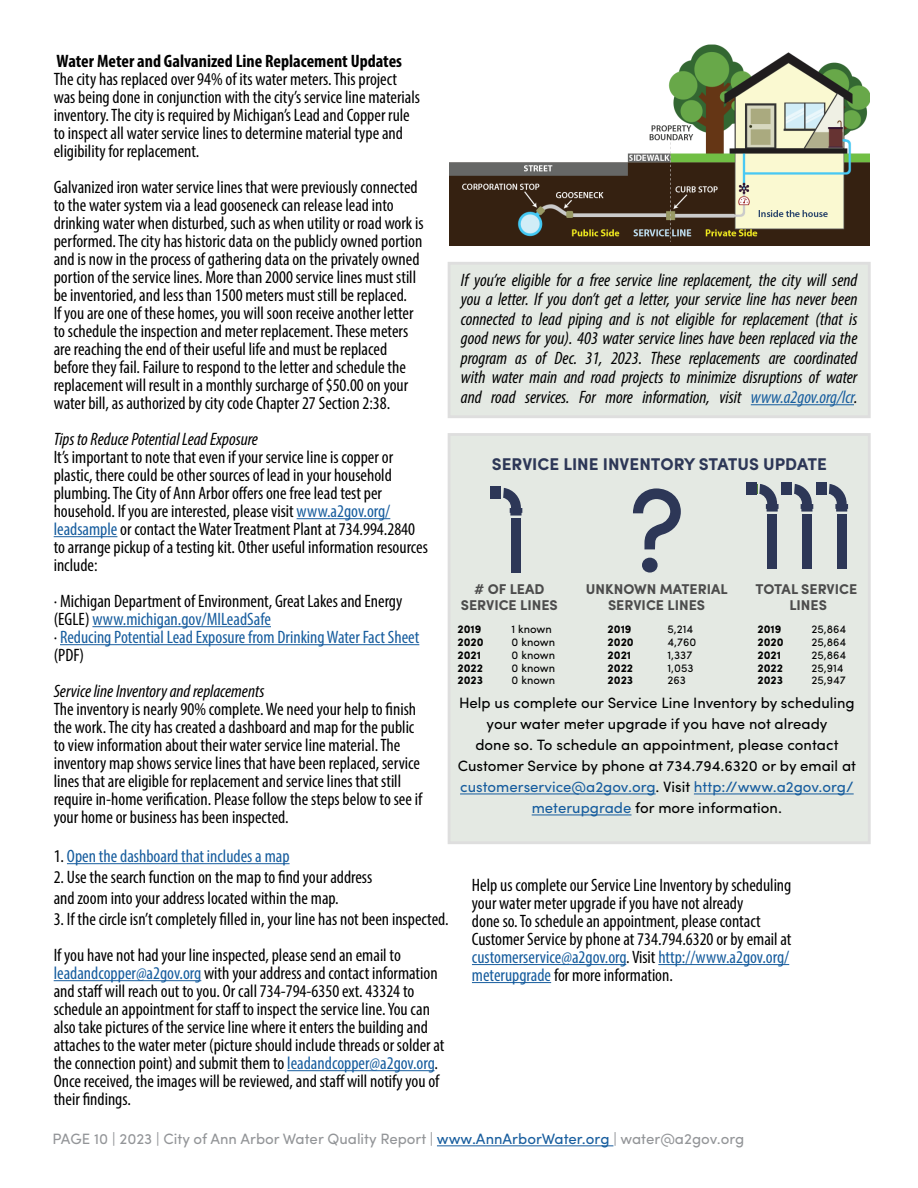
<style>
.page{position:relative;width:918px;height:1188px;background:#fff}
.page>*{position:absolute;margin:0;border:0;box-sizing:border-box;transform-origin:0 0}
.t1{font:119.1px "Sofia Pro";color:#2d3757}
.t2{font:condensed 18px/18px "Myriad Pro";color:#000}
.t3{font:italic condensed 18px/19.5px "Myriad Pro";color:#000;text-align:justify}
.t4{font:condensed 18px/18px "Myriad Pro";color:#175d9e}
.t5{font:700 condensed 18px "Myriad Pro";color:#000}
.t6{font:700 17.1px "Sofia Pro";color:#2d3757}
.t7{font:15px/21px "Sofia Pro";color:#000;text-align:center}
.t8{font:15px "Sofia Pro";color:#939598}
.t9{font:700 14.25px/15.6px "Sofia Pro";color:#4c4c4c;text-align:center}
.t10{font:11.4px "Sofia Pro";color:#000}
.t11{font:700 11.4px "Sofia Pro";color:#000}
.s1{color:#175d9e}
.s2{color:#000}
</style>
<div class="page">
<hr style="left:297px;top:518px;width:93px;height:1px;background:#175d9e">
<hr style="left:54px;top:536px;width:63px;height:1px;background:#175d9e">
<hr style="left:92px;top:626px;width:179px;height:1px;background:#175d9e">
<hr style="left:60px;top:644px;width:359px;height:1px;background:#175d9e">
<hr style="left:67px;top:863px;width:223px;height:1px;background:#175d9e">
<hr style="left:54px;top:980px;width:147px;height:1px;background:#175d9e">
<hr style="left:287px;top:1070px;width:148px;height:1px;background:#175d9e">
<hr style="left:472px;top:964px;width:154px;height:1px;background:#175d9e">
<hr style="left:658px;top:964px;width:131px;height:1px;background:#175d9e">
<hr style="left:472px;top:982px;width:79px;height:1px;background:#175d9e">
<hr style="left:437px;top:1145px;width:176px;height:1px;background:#175d9e">
<img style="left:449px;top:44px;width:420px;height:202px">
<div style="left:448px;top:262px;width:423px;height:156px;background:#e4e9e3"></div>
<hr style="left:751px;top:404px;width:103px;height:1px;background:#175d9e">
<div style="left:448px;top:433px;width:423px;height:411px;background:#e4e9e3"></div>
<hr style="left:460px;top:794px;width:196px;height:1px;background:#175d9e">
<hr style="left:694px;top:794px;width:160px;height:1px;background:#175d9e">
<hr style="left:532px;top:815px;width:100px;height:1px;background:#175d9e">
<div style="left:511px;top:518px;width:10px;height:55px;background:#2d3757"></div>
<div style="left:491px;top:486px;width:10px;height:13px;background:#2d3757"></div>
<svg style="left:503px;top:488px;width:19px;height:28px"></svg>
<div style="left:767px;top:514px;width:10px;height:55px;background:#2d3757"></div>
<div style="left:747px;top:482px;width:10px;height:13px;background:#2d3757"></div>
<svg style="left:759px;top:484px;width:20px;height:28px"></svg>
<div style="left:802px;top:514px;width:10px;height:55px;background:#2d3757"></div>
<div style="left:782px;top:482px;width:10px;height:13px;background:#2d3757"></div>
<svg style="left:794px;top:484px;width:19px;height:28px"></svg>
<div style="left:837px;top:514px;width:10px;height:55px;background:#2d3757"></div>
<div style="left:816px;top:482px;width:11px;height:13px;background:#2d3757"></div>
<svg style="left:829px;top:484px;width:19px;height:28px"></svg>
<p class="t5" style="left:57px;top:50px;width:347px">Water Meter and Galvanized Line Replacement Updates</p>
<p class="t2" style="left:54px;top:70px;width:368px">The city has replaced over 94% of its water meters. This project was being done in conjunction with the city’s service line materials inventory. The city is required by Michigan’s Lead and Copper rule to inspect all water service lines to determine material type and eligibility for replacement.</p>
<p class="t2" style="left:54px;top:178px;width:372px">Galvanized iron water service lines that were previously connected to the water system via a lead gooseneck can release lead into drinking water when disturbed, such as when utility or road work is performed. The city has historic data on the publicly owned portion and is now in the process of gathering data on the privately owned portion of the service lines. More than 2000 service lines must still be inventoried, and less than 1500 meters must still be replaced.<br>If you are one of these homes, you will soon receive another letter to schedule the inspection and meter replacement. These meters are reaching the end of their useful life and must be replaced before they fail. Failure to respond to the letter and schedule the replacement will result in a monthly surcharge of $50.00 on your water bill, as authorized by city code Chapter 27 Section 2:38.</p>
<p class="t3" style="left:54px;top:429px;width:206px">Tips to Reduce Potential Lead Exposure</p>
<p class="t2" style="left:54px;top:448px;width:376px">It’s important to note that even if your service line is copper or plastic, there could be other sources of lead in your household plumbing. The City of Ann Arbor offers one free lead test per household. If you are interested, please visit <span class="s1">www.a2gov.org/ leadsample</span> or contact the Water Treatment Plant at 734.994.2840 to arrange pickup of a testing kit. Other useful information resources include:</p>
<p class="t4" style="left:54px;top:592px;width:367px"><span class="s2">∙ Michigan Department of Environment, Great Lakes and Energy (EGLE)</span> www.michigan.gov/MILeadSafe<br><span class="s2">∙</span> Reducing Potential Lead Exposure from Drinking Water Fact Sheet <span class="s2">(PDF)</span></p>
<p class="t3" style="left:54px;top:681px;width:212px">Service line Inventory and replacements</p>
<p class="t2" style="left:54px;top:700px;width:370px">The inventory is nearly 90% complete. We need your help to finish the work. The city has created a dashboard and map for the public to view information about their water service line material. The inventory map shows service lines that have been replaced, service lines that are eligible for replacement and service lines that still require in-home verification. Please follow the steps below to see if your home or business has been inspected.</p>
<p class="t4" style="left:54px;top:847px;width:237px"><span class="s2">1.</span> Open the dashboard that includes a map</p>
<p class="t2" style="left:54px;top:866px;width:320px;line-height:21px">2. Use the search function on the map to find your address and zoom into your address located within the map.</p>
<p class="t2" style="left:54px;top:901px;width:397px;line-height:36px">3. If the circle isn’t completely filled in, your line has not been inspected.<br>If you have not had your line inspected, please send an email to</p>
<p class="t2" style="left:54px;top:964px;width:392px"><span class="s1">leadandcopper@a2gov.org</span> with your address and contact information and staff will reach out to you. Or call 734-794-6350 ext. 43324 to schedule an appointment for staff to inspect the service line. You can also take pictures of the service line where it enters the building and attaches to the water meter (picture should include threads or solder at the connection point) and submit them to <span class="s1">leadandcopper@a2gov.org</span>.<br>Once received, the images will be reviewed, and staff will notify you of their findings.</p>
<p class="t3" style="left:461px;top:270px;width:398px">If you’re eligible for a free service line replacement, the city will send you a letter. If you don’t get a letter, your service line has never been connected to lead piping and is not eligible for replacement (that is good news for you). 403 water service lines have been replaced via the program as of Dec. 31, 2023. These replacements are coordinated with water main and road projects to minimize disruptions of water and road services. For more information, visit <span class="s1">www.a2gov.org/lcr</span>.</p>
<p class="t6" style="left:492px;top:451px;width:337px">SERVICE LINE INVENTORY STATUS UPDATE</p>
<p class="t9" style="left:474px;top:581px;width:72px"># OF LEAD</p>
<p class="t9" style="left:461px;top:596px;width:99px">SERVICE LINES</p>
<p class="t11" style="left:458px;top:621px;width:25px">2019</p>
<p class="t10" style="left:512px;top:621px;width:42px">1 known</p>
<p class="t11" style="left:458px;top:633px;width:28px">2020</p>
<p class="t10" style="left:512px;top:634px;width:45px">0 known</p>
<p class="t11" style="left:458px;top:646px;width:25px">2021</p>
<p class="t10" style="left:512px;top:646px;width:45px">0 known</p>
<p class="t11" style="left:458px;top:659px;width:27px">2022</p>
<p class="t10" style="left:512px;top:659px;width:45px">0 known</p>
<p class="t11" style="left:458px;top:672px;width:27px">2023</p>
<p class="t10" style="left:512px;top:672px;width:45px">0 known</p>
<h1 class="t1" style="left:628px;top:442px;width:59px">?</h1>
<p class="t9" style="left:586px;top:581px;width:144px">UNKNOWN MATERIAL<br>SERVICE LINES</p>
<p class="t11" style="left:608px;top:621px;width:25px">2019</p>
<p class="t10" style="left:668px;top:621px;width:27px">5,214</p>
<p class="t11" style="left:608px;top:633px;width:28px">2020</p>
<p class="t10" style="left:668px;top:634px;width:30px">4,760</p>
<p class="t11" style="left:608px;top:646px;width:25px">2021</p>
<p class="t10" style="left:668px;top:646px;width:26px">1,337</p>
<p class="t11" style="left:608px;top:659px;width:27px">2022</p>
<p class="t10" style="left:668px;top:659px;width:28px">1,053</p>
<p class="t11" style="left:608px;top:672px;width:27px">2023</p>
<p class="t10" style="left:668px;top:672px;width:20px">263</p>
<p class="t9" style="left:755px;top:581px;width:103px">TOTAL SERVICE<br>LINES</p>
<p class="t11" style="left:757px;top:621px;width:25px">2019</p>
<p class="t10" style="left:811px;top:621px;width:36px">25,864</p>
<p class="t11" style="left:757px;top:633px;width:28px">2020</p>
<p class="t10" style="left:811px;top:634px;width:36px">25,864</p>
<p class="t11" style="left:757px;top:646px;width:25px">2021</p>
<p class="t10" style="left:811px;top:646px;width:36px">25,864</p>
<p class="t11" style="left:757px;top:659px;width:27px">2022</p>
<p class="t10" style="left:811px;top:659px;width:34px">25,914</p>
<p class="t11" style="left:757px;top:672px;width:27px">2023</p>
<p class="t10" style="left:811px;top:672px;width:36px">25,947</p>
<p class="t7" style="left:458px;top:692px;width:400px">Help us complete our Service Line Inventory by scheduling your water meter upgrade if you have not already<br>done so. To schedule an appointment, please contact Customer Service by phone at 734.794.6320 or by email at <span class="s1">customerservice@a2gov.org</span>. Visit <span class="s1">http://www.a2gov.org/ meterupgrade</span> for more information.</p>
<p class="t2" style="left:472px;top:876px;width:321px">Help us complete our Service Line Inventory by scheduling your water meter upgrade if you have not already<br>done so. To schedule an appointment, please contact Customer Service by phone at 734.794.6320 or by email at <span class="s1">customerservice@a2gov.org</span>. Visit <span class="s1">http://www.a2gov.org/ meterupgrade</span> for more information.</p>
<p class="t8" style="left:52px;top:1128px;width:693px">PAGE 10 | 2023 | City of Ann Arbor Water Quality Report | <span class="s1">www.AnnArborWater.org</span> | water@a2gov.org</p>
</div>
